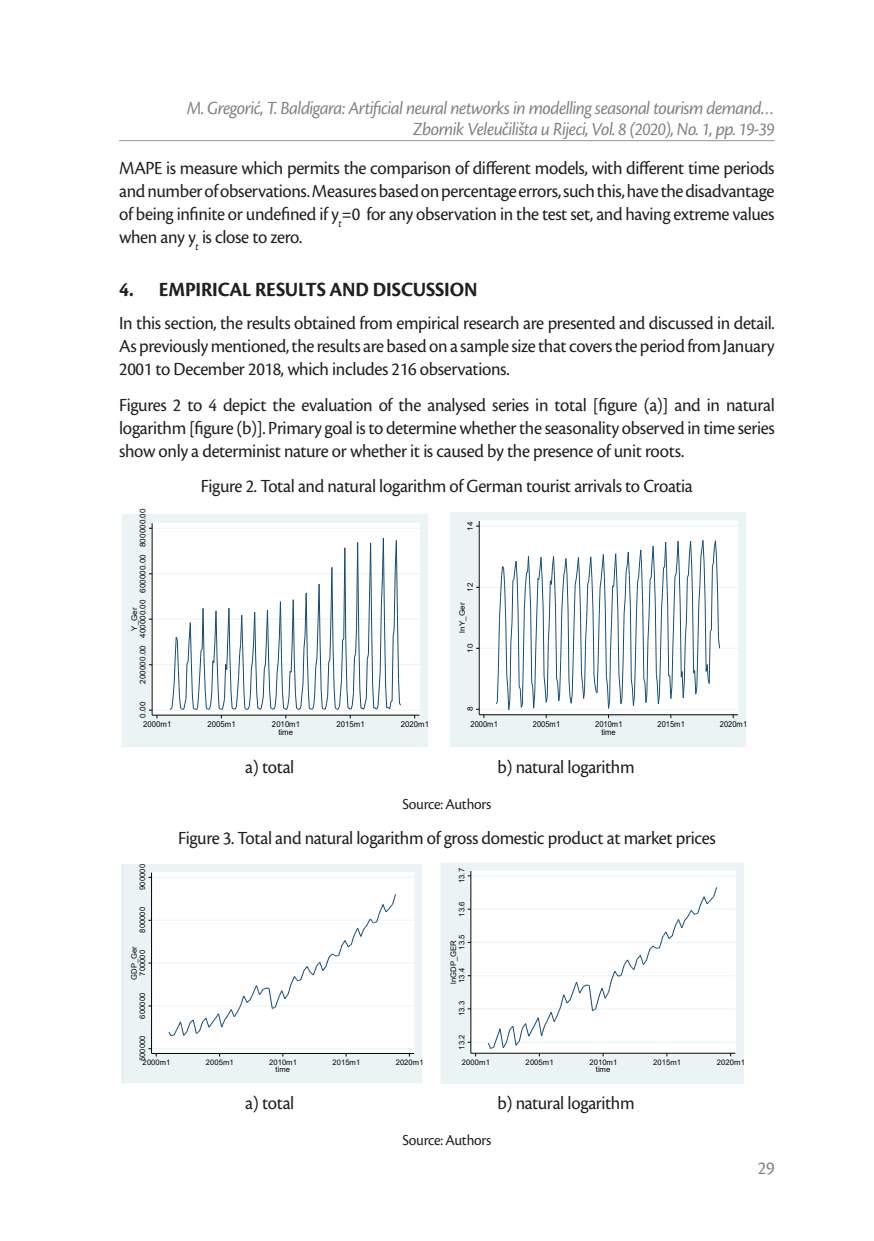
<style>
.page{position:relative;width:874px;height:1241px;background:#fff}
.page>*{position:absolute;margin:0;border:0;box-sizing:border-box;transform-origin:0 0}
.t1{font:700 21px "Cronos Pro";letter-spacing:-.005em;color:#231f20;scale:.96 1}
.t2{font:19.25px/23.1px "Cronos Pro";letter-spacing:-.02em;color:#231f20;text-align:justify;scale:.96 1}
.t3{font:italic 19.25px/21px "Cronos Pro";letter-spacing:-.035em;color:#808285;text-align:right;scale:.96 1}
.t4{font:19.25px "Cronos Pro";color:#808285;scale:.96 1}
.t5{font:15.75px "Cronos Pro";letter-spacing:-.02em;color:#231f20;scale:.96 1}
.t6{font:8.22px "Arial";letter-spacing:.015em;color:#040503;scale:.92 1}
.t7{font:8.05px "Arial";letter-spacing:.015em;color:#040503;scale:.96 1}
.t8{font:7.7px "Arial";letter-spacing:.015em;color:#040503}
.t9{font:7.7px "Arial";letter-spacing:.015em;color:#040503;scale:1.04 1}
.t10{font:7.7px "Arial";letter-spacing:-.005em;color:#040503}
.t11{font:7.52px "Arial";letter-spacing:.015em;color:#040503;scale:1.09 1}
</style>
<div class="page">
<hr style="left:119px;top:140px;width:655px;height:1px;background:#939598">
<div style="left:122px;top:515px;width:305px;height:231px;background:#ebf4f5"></div>
<div style="left:152px;top:523px;width:267px;height:192px;background:#fff"></div>
<hr style="left:152px;top:709px;width:267px;height:1px;background:#ebf4f5">
<hr style="left:152px;top:664px;width:267px;height:1px;background:#ebf4f5">
<hr style="left:152px;top:618px;width:267px;height:1px;background:#ebf4f5">
<hr style="left:152px;top:573px;width:267px;height:1px;background:#ebf4f5">
<hr style="left:152px;top:528px;width:267px;height:1px;background:#ebf4f5">
<hr style="left:152px;top:523px;width:1px;height:192px;background:#040503">
<hr style="left:152px;top:714px;width:267px;height:1px;background:#040503">
<svg style="left:149px;top:709px;width:8px;height:9px"></svg>
<svg style="left:170px;top:537px;width:231px;height:181px"></svg>
<div style="left:450px;top:513px;width:294px;height:233px;background:#ebf4f5"></div>
<div style="left:449px;top:512px;width:296px;height:234px;border:1px solid #ebf4f5"></div>
<div style="left:479px;top:521px;width:258px;height:193px;background:#fff"></div>
<div style="left:479px;top:521px;width:258px;height:194px;border:1px solid #fff"></div>
<hr style="left:479px;top:709px;width:258px;height:1px;background:#ebf4f5">
<hr style="left:479px;top:648px;width:258px;height:1px;background:#ebf4f5">
<hr style="left:479px;top:587px;width:258px;height:1px;background:#ebf4f5">
<hr style="left:479px;top:525px;width:258px;height:1px;background:#ebf4f5">
<hr style="left:478px;top:521px;width:1px;height:193px;background:#040503">
<hr style="left:479px;top:714px;width:258px;height:1px;background:#040503">
<svg style="left:476px;top:709px;width:8px;height:9px"></svg>
<svg style="left:495px;top:540px;width:225px;height:178px"></svg>
<div style="left:122px;top:864px;width:299px;height:218px;background:#ebf4f5"></div>
<div style="left:151px;top:872px;width:263px;height:181px;background:#fff"></div>
<div style="left:151px;top:872px;width:263px;height:181px;border:1px solid #fff"></div>
<hr style="left:151px;top:1048px;width:263px;height:1px;background:#ebf4f5">
<hr style="left:151px;top:1005px;width:263px;height:1px;background:#ebf4f5">
<hr style="left:151px;top:962px;width:263px;height:1px;background:#ebf4f5">
<hr style="left:151px;top:919px;width:263px;height:1px;background:#ebf4f5">
<hr style="left:151px;top:876px;width:263px;height:1px;background:#ebf4f5">
<svg style="left:168px;top:894px;width:228px;height:142px"></svg>
<hr style="left:151px;top:872px;width:1px;height:181px;background:#040503">
<hr style="left:151px;top:1052px;width:263px;height:1px;background:#040503">
<svg style="left:148px;top:1048px;width:9px;height:8px"></svg>
<div style="left:441px;top:863px;width:301px;height:219px;background:#ebf4f5"></div>
<div style="left:440px;top:863px;width:302px;height:219px;border:1px solid #ebf4f5"></div>
<div style="left:470px;top:870px;width:265px;height:183px;background:#fff"></div>
<div style="left:470px;top:870px;width:265px;height:183px;border:1px solid #fff"></div>
<hr style="left:470px;top:1041px;width:265px;height:1px;background:#ebf4f5">
<hr style="left:470px;top:1008px;width:265px;height:1px;background:#ebf4f5">
<hr style="left:470px;top:975px;width:265px;height:1px;background:#ebf4f5">
<hr style="left:470px;top:941px;width:265px;height:1px;background:#ebf4f5">
<hr style="left:470px;top:908px;width:265px;height:1px;background:#ebf4f5">
<hr style="left:470px;top:875px;width:265px;height:1px;background:#ebf4f5">
<hr style="left:470px;top:870px;width:1px;height:183px;background:#040503">
<hr style="left:470px;top:1052px;width:265px;height:1px;background:#040503">
<svg style="left:487px;top:887px;width:230px;height:169px"></svg>
<p class="t3" style="left:187px;top:98px;width:613px">M. Gregorić, T. Baldigara: Artificial neural networks in modelling seasonal tourism demand…<br>Zbornik Veleučilišta u Rijeci, Vol. 8 (2020), No. 1, pp. 19-39</p>
<p class="t2" style="left:119px;top:156px;width:684px">MAPE is measure which permits the comparison of different models, with different time periods and number of observations. Measures based on percentage errors, such this, have the disadvantage of being infinite or undefined if y<sub>t</sub>=0 for any observation in the test set, and having extreme values when any y<sub>t</sub> is close to zero.</p>
<p class="t1" style="left:119px;top:277px;width:374px">4. EMPIRICAL RESULTS AND DISCUSSION</p>
<p class="t2" style="left:119px;top:311px;width:684px">In this section, the results obtained from empirical research are presented and discussed in detail.<br>As previously mentioned, the results are based on a sample size that covers the period from January 2001 to December 2018, which includes 216 observations.</p>
<p class="t2" style="left:119px;top:393px;width:684px">Figures 2 to 4 depict the evaluation of the analysed series in total [figure (a)] and in natural logarithm [figure (b)]. Primary goal is to determine whether the seasonality observed in time series show only a determinist nature or whether it is caused by the presence of unit roots.</p>
<p class="t2" style="left:201px;top:474px;width:513px">Figure 2. Total and natural logarithm of German tourist arrivals to Croatia</p>
<p class="t9" style="left:137px;top:683px;width:170px;rotate:-90deg">200000.00 400000.00 600000.00 800000.00</p>
<p class="t9" style="left:129px;top:630px;width:24px;rotate:-90deg">Y_Ger</p>
<p class="t11" style="left:465px;top:530px;width:10px;rotate:-90deg">14</p>
<p class="t11" style="left:465px;top:591px;width:10px;rotate:-90deg">12</p>
<p class="t11" style="left:456px;top:632px;width:29px;rotate:-90deg">lnY_Ger</p>
<p class="t11" style="left:465px;top:652px;width:10px;rotate:-90deg">10</p>
<p class="t9" style="left:137px;top:717px;width:17px;rotate:-90deg">0.00</p>
<p class="t11" style="left:465px;top:711px;width:6px;rotate:-90deg">8</p>
<p class="t7" style="left:143px;top:718px;width:31px">2000m1</p>
<p class="t7" style="left:207px;top:718px;width:31px">2005m1</p>
<p class="t7" style="left:272px;top:718px;width:31px">2010m1</p>
<p class="t7" style="left:336px;top:718px;width:31px">2015m1</p>
<p class="t7" style="left:400px;top:718px;width:31px">2020m1</p>
<p class="t7" style="left:278px;top:726px;width:17px">time</p>
<p class="t6" style="left:470px;top:718px;width:31px">2000m1</p>
<p class="t6" style="left:532px;top:718px;width:31px">2005m1</p>
<p class="t6" style="left:594px;top:718px;width:31px">2010m1</p>
<p class="t6" style="left:657px;top:718px;width:31px">2015m1</p>
<p class="t6" style="left:719px;top:718px;width:31px">2020m1</p>
<p class="t6" style="left:601px;top:726px;width:17px">time</p>
<p class="t8" style="left:137px;top:889px;width:27px;rotate:-90deg">900000</p>
<p class="t8" style="left:137px;top:932px;width:27px;rotate:-90deg">800000</p>
<p class="t8" style="left:129px;top:979px;width:35px;rotate:-90deg">GDP_Ger</p>
<p class="t8" style="left:137px;top:975px;width:27px;rotate:-90deg">700000</p>
<p class="t8" style="left:137px;top:1018px;width:27px;rotate:-90deg">600000</p>
<p class="t2" style="left:245px;top:755px;width:53px">a) total</p>
<p class="t2" style="left:497px;top:755px;width:144px">b) natural logarithm</p>
<p class="t5" style="left:402px;top:794px;width:94px">Source: Authors</p>
<p class="t2" style="left:178px;top:826px;width:561px">Figure 3. Total and natural logarithm of gross domestic product at market prices</p>
<p class="t8" style="left:456px;top:883px;width:17px;rotate:-90deg">13.7</p>
<p class="t8" style="left:456px;top:916px;width:17px;rotate:-90deg">13.6</p>
<p class="t8" style="left:456px;top:949px;width:17px;rotate:-90deg">13.5</p>
<p class="t10" style="left:448px;top:983px;width:45px;rotate:-90deg">lnGDP_GER</p>
<p class="t8" style="left:456px;top:982px;width:17px;rotate:-90deg">13.4</p>
<p class="t8" style="left:456px;top:1016px;width:17px;rotate:-90deg">13.3</p>
<p class="t8" style="left:137px;top:1061px;width:27px;rotate:-90deg">500000</p>
<p class="t8" style="left:142px;top:1056px;width:29px">2000m1</p>
<p class="t8" style="left:206px;top:1056px;width:29px">2005m1</p>
<p class="t8" style="left:269px;top:1056px;width:29px">2010m1</p>
<p class="t8" style="left:332px;top:1056px;width:29px">2015m1</p>
<p class="t8" style="left:395px;top:1056px;width:29px">2020m1</p>
<p class="t8" style="left:275px;top:1064px;width:16px">time</p>
<p class="t8" style="left:456px;top:1049px;width:17px;rotate:-90deg">13.2</p>
<p class="t8" style="left:461px;top:1056px;width:30px">2000m1</p>
<p class="t8" style="left:525px;top:1056px;width:30px">2005m1</p>
<p class="t8" style="left:589px;top:1056px;width:30px">2010m1</p>
<p class="t8" style="left:652px;top:1056px;width:30px">2015m1</p>
<p class="t8" style="left:716px;top:1056px;width:30px">2020m1</p>
<p class="t8" style="left:595px;top:1064px;width:16px">time</p>
<p class="t2" style="left:245px;top:1091px;width:53px">a) total</p>
<p class="t2" style="left:497px;top:1091px;width:144px">b) natural logarithm</p>
<p class="t5" style="left:402px;top:1130px;width:94px">Source: Authors</p>
<p class="t4" style="left:757px;top:1156px;width:19px">29</p>
</div>
